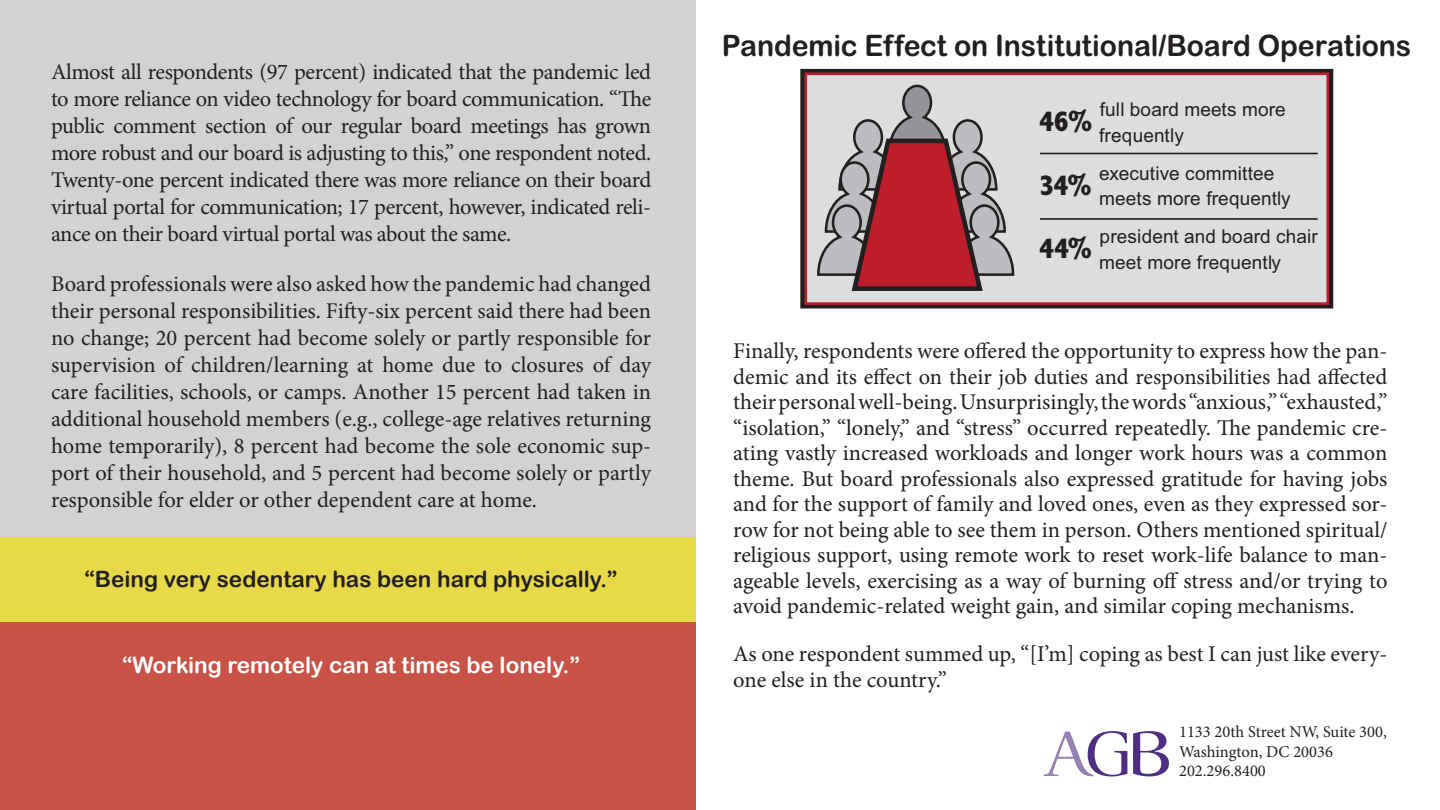
<style>
.page{position:relative;width:1440px;height:810px;background:#fff}
.page>*{position:absolute;margin:0;border:0;box-sizing:border-box;transform-origin:0 0}
.t1{font:29.55px "Arial Rounded MT Bold";letter-spacing:-.005em;color:#231f20;scale:.96 1}
.t2{font:800 condensed 29.55px "Abadi";color:#231f20}
.t3{font:22.5px/27px "Minion Pro";letter-spacing:-.005em;color:#231f20;text-align:justify}
.t4{font:22.5px "Arial Rounded MT Bold";color:#231f20}
.t5{font:22.5px "Arial Rounded MT Bold";color:#fff}
.t6{font:19.05px/25.3px "Arial";letter-spacing:.005em;color:#231f20}
.t7{font:16.5px/19.5px "Minion Pro";color:#231f20}
</style>
<div class="page">
<div style="left:0;top:0;width:696px;height:810px;background:#d1d2d4"></div>
<div style="left:0;top:537px;width:696px;height:85px;background:#e8d949"></div>
<div style="left:0;top:622px;width:696px;height:188px;background:#c95247"></div>
<div style="left:800px;top:69px;width:533px;height:240px;border:3px solid #231f20"></div>
<div style="left:804px;top:73px;width:525px;height:232px;background:#dcdddf;border:3px solid #be1d2c"></div>
<svg style="left:817px;top:84px;width:198px;height:207px"></svg>
<hr style="left:1040px;top:153px;width:277px;height:1px;background:#231f20">
<hr style="left:1040px;top:218px;width:277px;height:2px;background:#231f20">
<svg style="left:1043px;top:731px;width:84px;height:45px"></svg>
<svg style="left:1133px;top:731px;width:36px;height:45px"></svg>
<p class="t3" style="left:51px;top:59px;width:602px">Almost all respondents (97 percent) indicated that the pandemic led to more reliance on video technology for board communication. “The public comment section of our regular board meetings has grown more robust and our board is adjusting to this,” one respondent noted.<br>Twenty-one percent indicated there was more reliance on their board virtual portal for communication; 17 percent, however, indicated reli&shy;ance on their board virtual portal was about the same.</p>
<p class="t3" style="left:51px;top:270px;width:602px">Board professionals were also asked how the pandemic had changed their personal responsibilities. Fifty-six percent said there had been no change; 20 percent had become solely or partly responsible for supervision of children/learning at home due to closures of day care facilities, schools, or camps. Another 15 percent had taken in additional household members (e.g., college-age relatives returning home temporarily), 8 percent had become the sole economic sup&shy;port of their household, and 5 percent had become solely or partly responsible for elder or other dependent care at home.</p>
<p class="t4" style="left:85px;top:565px;width:534px">“Being very sedentary has been hard physically.”</p>
<p class="t5" style="left:122px;top:652px;width:459px">“Working remotely can at times be lonely.”</p>
<h1 class="t1" style="left:722px;top:28px;width:720px">Pandemic Effect on Institutional/Board Operations</h1>
<h1 class="t2" style="left:1039px;top:104px;width:55px">46%</h1>
<p class="t6" style="left:1099px;top:97px;width:188px">full board meets more frequently</p>
<h1 class="t2" style="left:1039px;top:168px;width:54px">34%</h1>
<p class="t6" style="left:1099px;top:161px;width:193px">executive committee meets more frequently</p>
<h1 class="t2" style="left:1039px;top:231px;width:54px">44%</h1>
<p class="t6" style="left:1099px;top:224px;width:220px">president and board chair meet more frequently</p>
<p class="t3" style="left:733px;top:339px;width:656px;line-height:25.5px">Finally, respondents were offered the opportunity to express how the pan&shy;demic and its effect on their job duties and responsibilities had affected their personal well-being. Unsurprisingly, the words “anxious,” “exhausted,” “isolation,” “lonely,” and “stress” occurred repeatedly. The pandemic cre&shy;ating vastly increased workloads and longer work hours was a common theme. But board professionals also expressed gratitude for having jobs and for the support of family and loved ones, even as they expressed sor&shy;row for not being able to see them in person. Others mentioned spiritual/ religious support, using remote work to reset work-life balance to man&shy;ageable levels, exercising as a way of burning off stress and/or trying to avoid pandemic-related weight gain, and similar coping mechanisms.</p>
<p class="t3" style="left:733px;top:641px;width:656px;line-height:25.5px">As one respondent summed up, “[I’m] coping as best I can just like every&shy;one else in the country.”</p>
<p class="t7" style="left:1179px;top:722px;width:209px">1133 20th Street NW, Suite 300,<br>Washington, DC 20036<br>202.296.8400</p>
</div>
